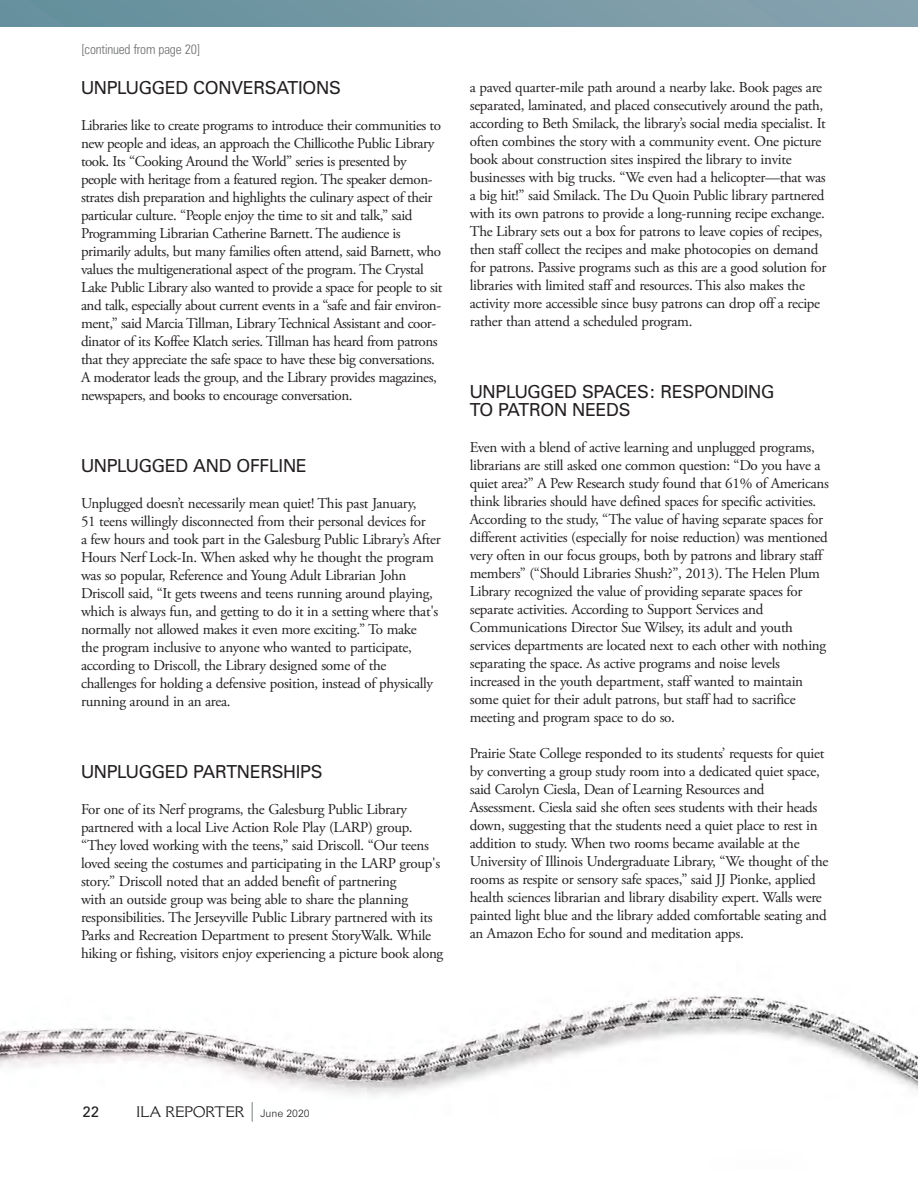
<style>
.page{position:relative;width:918px;height:1188px;background:#fff}
.page>*{position:absolute;margin:0;border:0;box-sizing:border-box;transform-origin:0 0}
.t1{font:18px/18px "Zurich BT";letter-spacing:-.015em;color:#231f20}
.t2{font:15px/18px "Adobe Garamond Pro";letter-spacing:-.02em;color:#231f20}
.t3{font:15px "Cantoria";letter-spacing:-.02em;color:#231f20}
.t4{font:15px "Zurich BT";color:#231f20}
.t5{font:300 condensed 13.5px "Zurich BT";letter-spacing:-.015em;color:#6d6e70}
.s1{font-family:"Zurich BT";font-weight:300;font-size:19.5px;color:#6d6e70}
.s2{font-family:"Zurich BT";font-weight:300;font-size:10.5px}
</style>
<div class="page">
<img style="left:0;top:994px;width:918px;height:102px">
<div style="left:0;top:0;width:918px;height:27px;background:linear-gradient(to right,#638f9c,#88a3af)"></div>
<p class="t5" style="left:81px;top:44px;width:121px">[continued from page 20]</p>
<p class="t1" style="left:81px;top:81px;width:261px">UNPLUGGED CONVERSATIONS</p>
<p class="t2" style="left:81px;top:117px;width:363px">Libraries like to create programs to introduce their communities to new people and ideas, an approach the Chillicothe Public Library took. Its “Cooking Around the World” series is presented by people with heritage from a featured region. The speaker demon&shy;strates dish preparation and highlights the culinary aspect of their particular culture. “People enjoy the time to sit and talk,” said Programming Librarian Catherine Barnett. The audience is primarily adults, but many families often attend, said Barnett, who values the multigenerational aspect of the program. The Crystal Lake Public Library also wanted to provide a space for people to sit and talk, especially about current events in a “safe and fair environ&shy;ment,” said Marcia Tillman, Library Technical Assistant and coor&shy;dinator of its Koffee Klatch series. Tillman has heard from patrons that they appreciate the safe space to have these big conversations.<br>A moderator leads the group, and the Library provides magazines, newspapers, and books to encourage conversation.</p>
<p class="t1" style="left:81px;top:459px;width:227px">UNPLUGGED AND OFFLINE</p>
<p class="t2" style="left:81px;top:495px;width:361px">Unplugged doesn’t necessarily mean quiet! This past January,<br>51 teens willingly disconnected from their personal devices for<br>a few hours and took part in the Galesburg Public Library’s After Hours Nerf Lock-In. When asked why he thought the program was so popular, Reference and Young Adult Librarian John Driscoll said, “It gets tweens and teens running around playing, which is always fun, and getting to do it in a setting where that's normally not allowed makes it even more exciting.” To make<br>the program inclusive to anyone who wanted to participate, according to Driscoll, the Library designed some of the challenges for holding a defensive position, instead of physically running around in an area.</p>
<p class="t1" style="left:81px;top:765px;width:243px">UNPLUGGED PARTNERSHIPS</p>
<p class="t2" style="left:81px;top:801px;width:364px">For one of its Nerf programs, the Galesburg Public Library partnered with a local Live Action Role Play (LARP) group. “They loved working with the teens,” said Driscoll. “Our teens loved seeing the costumes and participating in the LARP group's story.” Driscoll noted that an added benefit of partnering<br>with an outside group was being able to share the planning responsibilities. The Jerseyville Public Library partnered with its Parks and Recreation Department to present StoryWalk. While hiking or fishing, visitors enjoy experiencing a picture book along</p>
<p class="t2" style="left:470px;top:79px;width:358px">a paved quarter-mile path around a nearby lake. Book pages are separated, laminated, and placed consecutively around the path, according to Beth Smilack, the library’s social media specialist. It often combines the story with a community event. One picture book about construction sites inspired the library to invite businesses with big trucks. “We even had a helicopter—that was a big hit!” said Smilack. The Du Quoin Public library partnered with its own patrons to provide a long-running recipe exchange.<br>The Library sets out a box for patrons to leave copies of recipes, then staff collect the recipes and make photocopies on demand for patrons. Passive programs such as this are a good solution for libraries with limited staff and resources. This also makes the activity more accessible since busy patrons can drop off a recipe rather than attend a scheduled program.</p>
<p class="t1" style="left:470px;top:385px;width:306px">UNPLUGGED SPACES: RESPONDING<br>TO PATRON NEEDS</p>
<p class="t2" style="left:470px;top:439px;width:361px">Even with a blend of active learning and unplugged programs, librarians are still asked one common question: “Do you have a quiet area?” A Pew Research study found that 61% of Americans think libraries should have defined spaces for specific activities.<br>According to the study, “The value of having separate spaces for different activities (especially for noise reduction) was mentioned very often in our focus groups, both by patrons and library staff members” (“Should Libraries Shush?”, 2013). The Helen Plum Library recognized the value of providing separate spaces for separate activities. According to Support Services and Communications Director Sue Wilsey, its adult and youth services departments are located next to each other with nothing separating the space. As active programs and noise levels increased in the youth department, staff wanted to maintain some quiet for their adult patrons, but staff had to sacrifice meeting and program space to do so.</p>
<p class="t2" style="left:470px;top:745px;width:360px">Prairie State College responded to its students’ requests for quiet by converting a group study room into a dedicated quiet space, said Carolyn Ciesla, Dean of Learning Resources and Assessment. Ciesla said she often sees students with their heads down, suggesting that the students need a quiet place to rest in addition to study. When two rooms became available at the University of Illinois Undergraduate Library, “We thought of the rooms as respite or sensory safe spaces,” said JJ Pionke, applied health sciences librarian and library disability expert. Walls were painted light blue and the library added comfortable seating and an Amazon Echo for sound and meditation apps.</p>
<p class="t4" style="left:82px;top:1106px;width:18px">22</p>
<p class="t3" style="left:136px;top:1106px;width:175px">ILA REPORTER <span class="s1">|</span> <span class="s2">June 2020</span></p>
</div>
